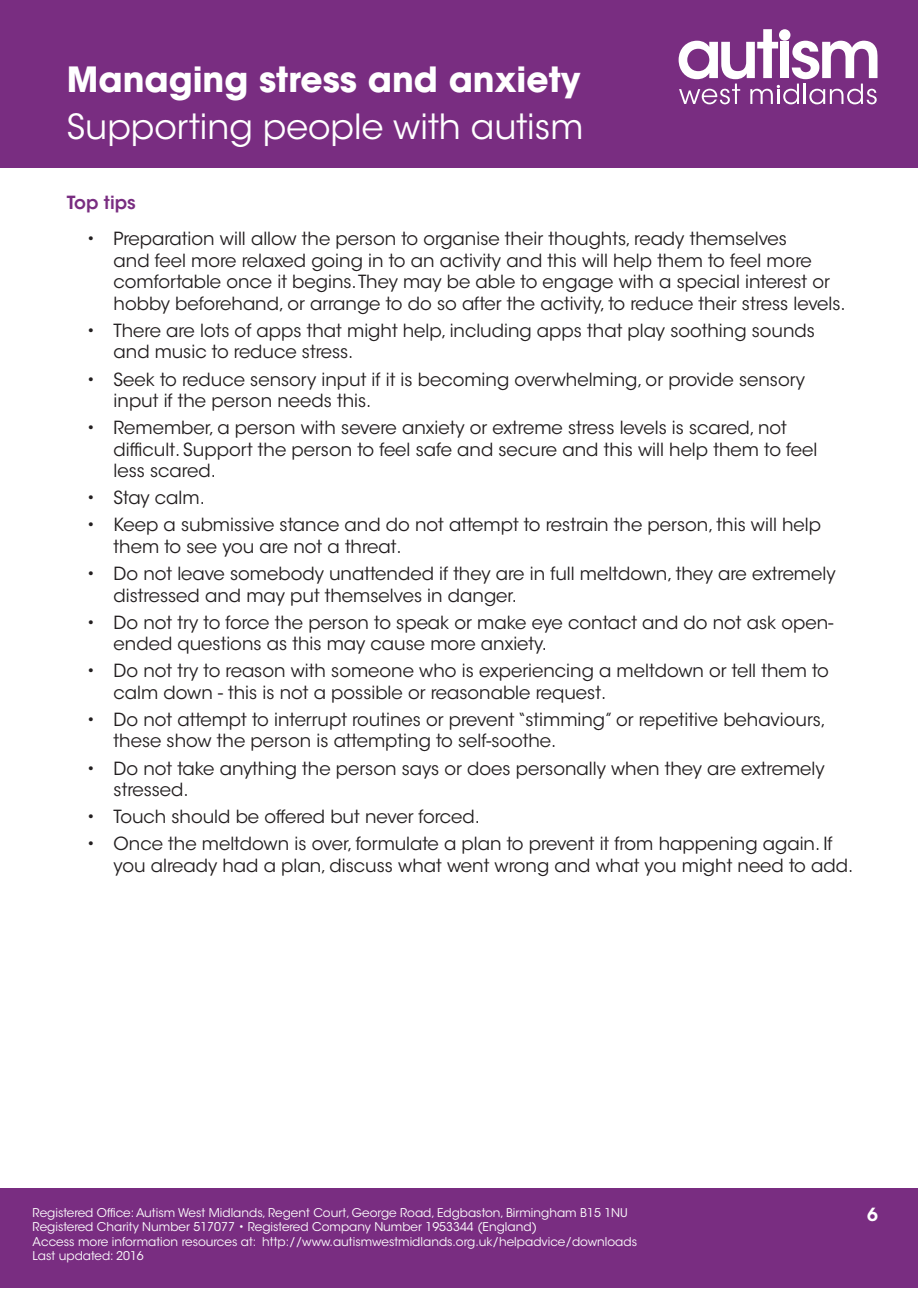
<style>
.page{position:relative;width:919px;height:1289px;background:#fff}
.page>*{position:absolute;margin:0;border:0;box-sizing:border-box;transform-origin:0 0}
.t1{font:34.5px "ITC Avant Garde Std";color:#fff}
.t2{font:700 34.5px "ITC Avant Garde Std";color:#fff}
.t3{font:18px/21.6px "ITC Avant Garde Std";color:#231f20}
.t4{font:600 18px "ITC Avant Garde Std";color:#792d81}
.t5{font:600 18px "ITC Avant Garde Std";color:#fff}
.t6{font:12px/14.4px "ITC Avant Garde Std";color:#fff}
</style>
<div class="page">
<div style="left:1px;top:1px;width:917px;height:167px;background:#792d81"></div>
<svg style="left:678px;top:29px;width:199px;height:75px"></svg>
<div style="left:1px;top:1188px;width:917px;height:100px;background:#792d81"></div>
<h1 class="t2" style="left:67px;top:57px;width:515px">Managing stress and anxiety</h1>
<h1 class="t1" style="left:67px;top:105px;width:518px">Supporting people with autism</h1>
<p class="t4" style="left:67px;top:191px;width:70px">Top tips</p>
<p class="t3" style="left:114px;top:228px;width:733px;text-indent:-27px">• Preparation will allow the person to organise their thoughts, ready themselves<br>and feel more relaxed going in to an activity and this will help them to feel more comfortable once it begins. They may be able to engage with a special interest or hobby beforehand, or arrange to do so after the activity, to reduce their stress levels.</p>
<p class="t3" style="left:114px;top:320px;width:703px;text-indent:-27px">• There are lots of apps that might help, including apps that play soothing sounds and music to reduce stress.</p>
<p class="t3" style="left:114px;top:368px;width:693px;text-indent:-27px">• Seek to reduce sensory input if it is becoming overwhelming, or provide sensory input if the person needs this.</p>
<p class="t3" style="left:114px;top:417px;width:705px;text-indent:-27px">• Remember, a person with severe anxiety or extreme stress levels is scared, not difficult. Support the person to feel safe and secure and this will help them to feel less scared.</p>
<p class="t3" style="left:87px;top:487px;width:120px">• Stay calm.</p>
<p class="t3" style="left:114px;top:514px;width:709px;text-indent:-27px">• Keep a submissive stance and do not attempt to restrain the person, this will help them to see you are not a threat.</p>
<p class="t3" style="left:114px;top:563px;width:723px;text-indent:-27px">• Do not leave somebody unattended if they are in full meltdown, they are extremely distressed and may put themselves in danger.</p>
<p class="t3" style="left:114px;top:611px;width:721px;text-indent:-27px">• Do not try to force the person to speak or make eye contact and do not ask open&shy;ended questions as this may cause more anxiety.</p>
<p class="t3" style="left:114px;top:660px;width:716px;text-indent:-27px">• Do not try to reason with someone who is experiencing a meltdown or tell them to calm down - this is not a possible or reasonable request.</p>
<p class="t3" style="left:114px;top:708px;width:713px;text-indent:-27px">• Do not attempt to interrupt routines or prevent “stimming” or repetitive behaviours, these show the person is attempting to self-soothe.</p>
<p class="t3" style="left:114px;top:757px;width:712px;text-indent:-27px">• Do not take anything the person says or does personally when they are extremely stressed.</p>
<p class="t3" style="left:87px;top:806px;width:395px">• Touch should be offered but never forced.</p>
<p class="t3" style="left:114px;top:833px;width:741px;text-indent:-27px">• Once the meltdown is over, formulate a plan to prevent it from happening again. If you already had a plan, discuss what went wrong and what you might need to add.</p>
<p class="t6" style="left:33px;top:1205px;width:606px">Registered Office: Autism West Midlands, Regent Court, George Road, Edgbaston, Birmingham B15 1NU Registered Charity Number 517077 • Registered Company Number 1953344 (England)<br>Access more information resources at: http://www.autismwestmidlands.org.uk/helpadvice/downloads Last updated: 2016</p>
<p class="t5" style="left:867px;top:1203px;width:12px">6</p>
</div>
